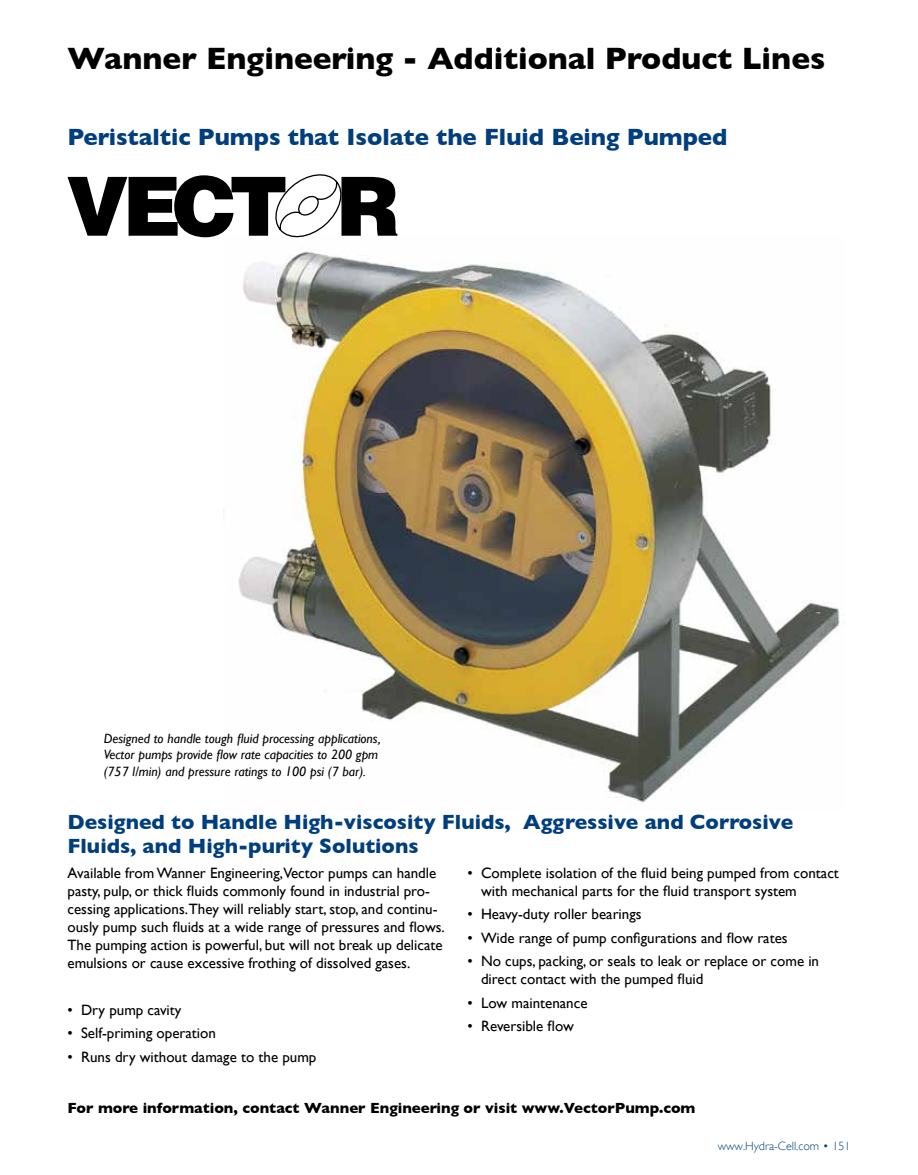
<style>
.page{position:relative;width:918px;height:1175px;background:#fff}
.page>*{position:absolute;margin:0;border:0;box-sizing:border-box;transform-origin:0 0}
.t1{font:700 31.5px "Gill Sans";color:#000}
.t2{font:700 24px "Gill Sans";color:#003e7e}
.t3{font:700 21px/24px "Gill Sans";color:#003e7e}
.t4{font:15px/18px "Gill Sans";color:#000}
.t5{font:700 15px "Gill Sans";color:#000}
.t6{font:italic 13.5px/16.5px "Gill Sans";color:#000}
.t7{font:300 12px "Gill Sans";color:#003e7e}
</style>
<div class="page">
<img style="left:238px;top:235px;width:602px;height:568px">
<svg style="left:68px;top:174px;width:329px;height:63px"></svg>
<h1 class="t1" style="left:67px;top:40px;width:759px">Wanner Engineering - Additional Product Lines</h1>
<h2 class="t2" style="left:68px;top:123px;width:662px">Peristaltic Pumps that Isolate the Fluid Being Pumped</h2>
<p class="t6" style="left:104px;top:730px;width:279px">Designed to handle tough fluid processing applications,<br>Vector pumps provide flow rate capacities to 200 gpm (757 l/min) and pressure ratings to 100 psi (7 bar).</p>
<h3 class="t3" style="left:68px;top:810px;width:727px">Designed to Handle High-viscosity Fluids, Aggressive and Corrosive<br>Fluids, and High-purity Solutions</h3>
<p class="t4" style="left:68px;top:863px;width:379px">Available from Wanner Engineering,Vector pumps can handle pasty, pulp, or thick fluids commonly found in industrial pro&shy;cessing applications.They will reliably start, stop, and continu&shy;ously pump such fluids at a wide range of pressures and flows.<br>The pumping action is powerful, but will not break up delicate emulsions or cause excessive frothing of dissolved gases.</p>
<p class="t4" style="left:68px;top:1000px;width:115px">• Dry pump cavity</p>
<p class="t4" style="left:68px;top:1024px;width:150px">• Self-priming operation</p>
<p class="t4" style="left:68px;top:1047px;width:250px">• Runs dry without damage to the pump</p>
<p class="t4" style="left:481px;top:863px;width:359px;text-indent:-14px">• Complete isolation of the fluid being pumped from contact with mechanical parts for the fluid transport system</p>
<p class="t4" style="left:468px;top:905px;width:176px">• Heavy-duty roller bearings</p>
<p class="t4" style="left:468px;top:928px;width:322px">• Wide range of pump configurations and flow rates</p>
<p class="t4" style="left:481px;top:952px;width:340px;text-indent:-14px">• No cups, packing, or seals to leak or replace or come in direct contact with the pumped fluid</p>
<p class="t4" style="left:468px;top:993px;width:122px">• Low maintenance</p>
<p class="t4" style="left:468px;top:1016px;width:108px">• Reversible flow</p>
<p class="t5" style="left:68px;top:1099px;width:629px">For more information, contact Wanner Engineering or visit www.VectorPump.com</p>
<p class="t7" style="left:718px;top:1138px;width:134px">www.Hydra-Cell.com • 151</p>
</div>
